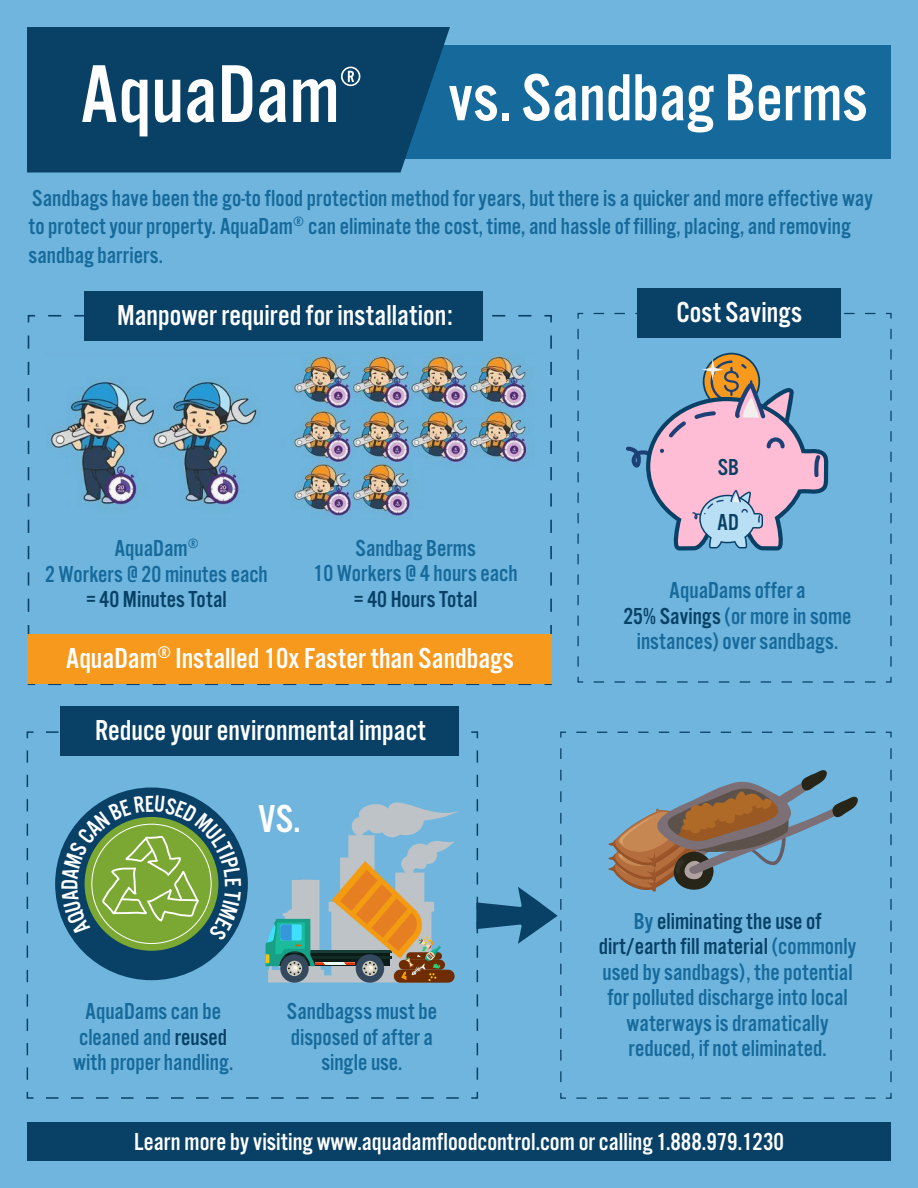
<style>
.page{position:relative;width:918px;height:1188px;background:#6fb5dd}
.page>*{position:absolute;margin:0;border:0;box-sizing:border-box;transform-origin:0 0}
.t1{font:40.5px "Alternate Got No 3 D";color:#fff}
.t2{font:30px "Alternate Got No 3 D";color:#fff}
.t3{font:25.5px "Alternate Got No 3 D";color:#fff}
.t4{font:24px/25.5px "Alternate Got No 3 D";color:#166a9b;text-align:center}
.t5{font:24px "Alternate Got No 3 D";color:#084066}
.s1{color:#084066}
</style>
<div class="page">
<div style="left:378px;top:45px;width:513px;height:114px;background:#166a9b"></div>
<svg style="left:27px;top:27px;width:423px;height:145px;background:#0a446b"></svg>
<svg style="left:82px;top:65px;width:65px;height:71px;background:#6b8da3"></svg>
<svg style="left:155px;top:80px;width:25px;height:43px"></svg>
<svg style="left:187px;top:79px;width:27px;height:44px"></svg>
<svg style="left:222px;top:65px;width:30px;height:57px;background:#aabdca"></svg>
<svg style="left:259px;top:79px;width:27px;height:44px"></svg>
<svg style="left:293px;top:67px;width:67px;height:55px;background:#5b8099"></svg>
<svg style="left:449px;top:85px;width:48px;height:36px"></svg>
<div style="left:502px;top:113px;width:6px;height:7px;background:#fff"></div>
<svg style="left:523px;top:74px;width:53px;height:47px"></svg>
<svg style="left:582px;top:85px;width:21px;height:35px"></svg>
<svg style="left:609px;top:74px;width:20px;height:47px"></svg>
<svg style="left:635px;top:74px;width:21px;height:47px"></svg>
<svg style="left:662px;top:85px;width:52px;height:47px"></svg>
<svg style="left:728px;top:74px;width:25px;height:46px"></svg>
<svg style="left:759px;top:85px;width:21px;height:36px"></svg>
<svg style="left:786px;top:85px;width:80px;height:36px"></svg>
<svg style="left:27px;top:684px;width:504px;height:1px"></svg>
<svg style="left:27px;top:315px;width:10px;height:320px"></svg>
<svg style="left:48px;top:315px;width:504px;height:8px"></svg>
<svg style="left:543px;top:336px;width:9px;height:349px"></svg>
<div style="left:84px;top:291px;width:399px;height:49px;background:#084066"></div>
<img style="left:50px;top:354px;width:478px;height:165px">
<div style="left:27px;top:635px;width:524px;height:49px;background:#f6991d"></div>
<svg style="left:577px;top:677px;width:298px;height:6px"></svg>
<svg style="left:577px;top:312px;width:7px;height:355px"></svg>
<svg style="left:594px;top:312px;width:298px;height:8px"></svg>
<svg style="left:886px;top:329px;width:6px;height:354px"></svg>
<div style="left:638px;top:289px;width:203px;height:49px;background:#084066"></div>
<svg style="left:626px;top:353px;width:202px;height:197px"></svg>
<div style="left:60px;top:706px;width:399px;height:50px;background:#084066"></div>
<div style="left:27px;top:1122px;width:864px;height:39px;background:#084066"></div>
<svg style="left:26px;top:731px;width:866px;height:368px"></svg>
<p class="t4" style="left:28px;top:184px;width:846px;line-height:28.5px;text-align:left">Sandbags have been the go-to flood protection method for years, but there is a quicker and more effective way to protect your property. AquaDam<sup>®</sup> can eliminate the cost, time, and hassle of filling, placing, and removing sandbag barriers.</p>
<p class="t2" style="left:117px;top:299px;width:337px">Manpower required for installation:</p>
<p class="t4" style="left:45px;top:536px;width:224px">AquaDam<sup>®<br></sup>2 Workers @ 20 minutes each</p>
<p class="t5" style="left:86px;top:586px;width:142px">= 40 Minutes Total</p>
<p class="t4" style="left:314px;top:536px;width:205px">Sandbag Berms<br>10 Workers @ 4 hours each</p>
<p class="t5" style="left:354px;top:586px;width:125px">= 40 Hours Total</p>
<p class="t2" style="left:66px;top:642px;width:449px">AquaDam<sup>®</sup> Installed 10x Faster than Sandbags</p>
<p class="t2" style="left:95px;top:714px;width:332px">Reduce your environmental impact</p>
<h1 class="t1" style="left:258px;top:797px;width:44px">VS.</h1>
<p class="t4" style="left:73px;top:999px;width:162px">AquaDams can be cleaned and <span class="s1">reused </span>with proper handling.</p>
<p class="t4" style="left:287px;top:999px;width:152px">Sandbagss must be disposed of after a single use.</p>
<p class="t2" style="left:676px;top:296px;width:127px">Cost Savings</p>
<p class="t5" style="left:718px;top:455px;width:23px">SB</p>
<p class="t5" style="left:717px;top:509px;width:23px">AD</p>
<p class="t4" style="left:623px;top:578px;width:230px">AquaDams offer a<br><span class="s1">25% Savings</span>(or more in some instances) over sandbags.</p>
<p class="t4" style="left:599px;top:909px;width:259px">By <span class="s1">eliminating the use of dirt/earth fill material</span> (commonly used by sandbags), the potential for polluted discharge into local waterways is dramatically reduced, if not eliminated.</p>
<p class="t3" style="left:134px;top:1128px;width:651px">Learn more by visiting www.aquadamfloodcontrol.com or calling 1.888.979.1230</p>
</div>
